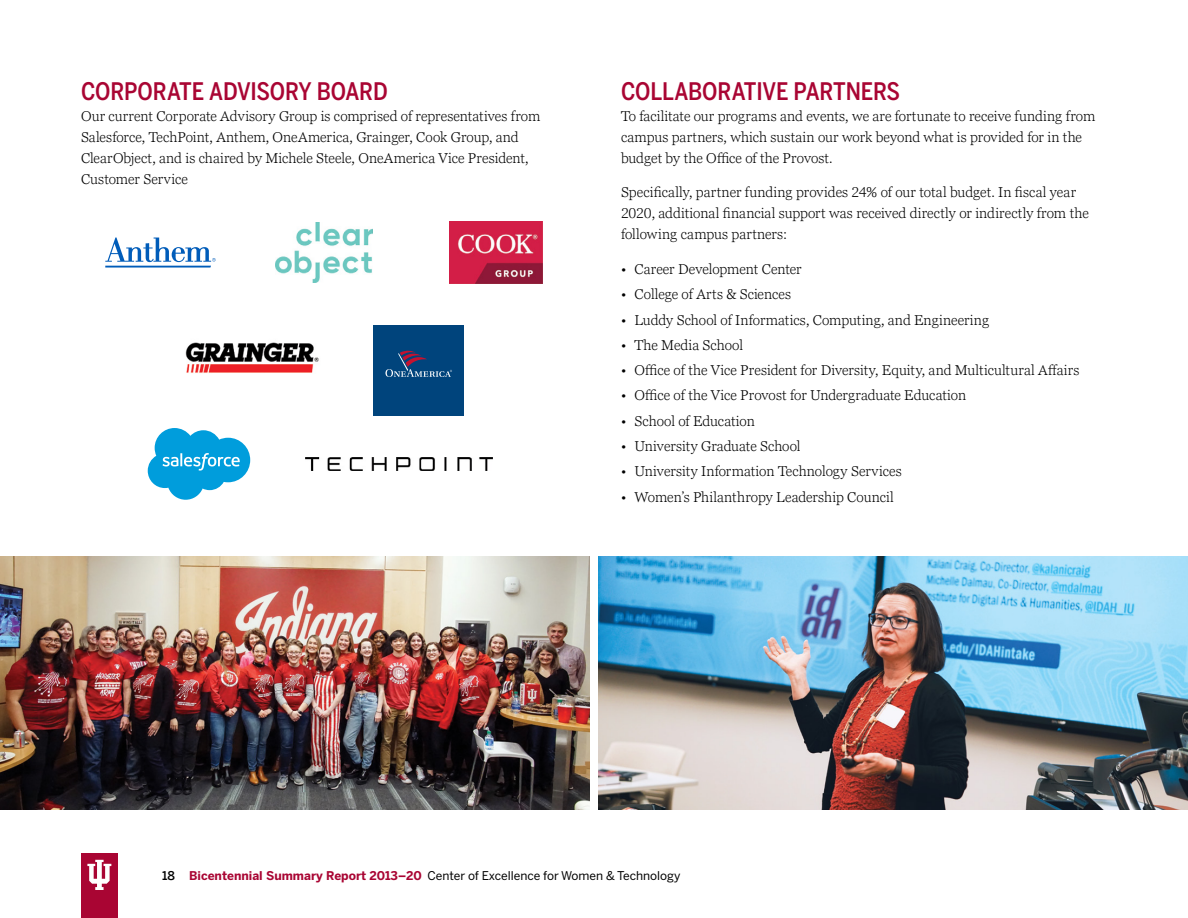
<style>
.page{position:relative;width:1188px;height:918px;background:#fff}
.page>*{position:absolute;margin:0;border:0;box-sizing:border-box;transform-origin:0 0}
.Subhead_style__Red{font:500 24px "Benton Sans Cond";letter-spacing:-.01em;color:#a90533}
.Main_body_text{font:300 14.25px/21px "Georgia Pro";letter-spacing:.005em;color:#000}
.Bullet_List__Body_Te{font:300 14.25px "Georgia Pro";color:#000}
.t1{font:12px "Benton Sans";color:#000}
.s1{font-weight:500}
.s2{font-weight:700;color:#a90533}
</style>
<div class="page">
<div style="left:81px;top:854px;width:37px;height:64px;background:#a90533"></div>
<svg style="left:87px;top:860px;width:24px;height:30px"></svg>
<img style="left:0;top:557px;width:590px;height:253px">
<img style="left:598px;top:557px;width:590px;height:253px">
<svg style="left:148px;top:428px;width:102px;height:72px"></svg>
<img style="left:306px;top:457px;width:186px;height:14px">
<div style="left:373px;top:326px;width:91px;height:90px;background:#00447c"></div>
<svg style="left:385px;top:350px;width:67px;height:27px"></svg>
<img style="left:185px;top:342px;width:134px;height:31px">
<svg style="left:105px;top:237px;width:111px;height:31px"></svg>
<img style="left:449px;top:222px;width:94px;height:61px">
<img style="left:276px;top:223px;width:96px;height:59px">
<h2 class="Subhead_style__Red" style="left:81px;top:76px;width:308px">CORPORATE ADVISORY BOARD</h2>
<p class="Main_body_text" style="left:81px;top:106px;width:461px">Our current Corporate Advisory Group is comprised of representatives from Salesforce, TechPoint, Anthem, OneAmerica, Grainger, Cook Group, and ClearObject, and is chaired by Michele Steele, OneAmerica Vice President, Customer Service</p>
<h2 class="Subhead_style__Red" style="left:621px;top:76px;width:281px">COLLABORATIVE PARTNERS</h2>
<p class="Main_body_text" style="left:621px;top:106px;width:476px">To facilitate our programs and events, we are fortunate to receive funding from campus partners, which sustain our work beyond what is provided for in the budget by the Office of the Provost.</p>
<p class="Main_body_text" style="left:621px;top:183px;width:469px">Specifically, partner funding provides 24% of our total budget. In fiscal year<br>2020, additional financial support was received directly or indirectly from the following campus partners:</p>
<p class="Bullet_List__Body_Te" style="left:621px;top:261px;width:182px">• Career Development Center</p>
<p class="Bullet_List__Body_Te" style="left:621px;top:286px;width:172px">• College of Arts &amp; Sciences</p>
<p class="Bullet_List__Body_Te" style="left:621px;top:311px;width:370px">• Luddy School of Informatics, Computing, and Engineering</p>
<p class="Bullet_List__Body_Te" style="left:621px;top:337px;width:124px">• The Media School</p>
<p class="Bullet_List__Body_Te" style="left:621px;top:362px;width:460px">• Office of the Vice President for Diversity, Equity, and Multicultural Affairs</p>
<p class="Bullet_List__Body_Te" style="left:621px;top:387px;width:347px">• Office of the Vice Provost for Undergraduate Education</p>
<p class="Bullet_List__Body_Te" style="left:621px;top:413px;width:135px">• School of Education</p>
<p class="Bullet_List__Body_Te" style="left:621px;top:438px;width:181px">• University Graduate School</p>
<p class="Bullet_List__Body_Te" style="left:621px;top:463px;width:282px">• University Information Technology Services</p>
<p class="Bullet_List__Body_Te" style="left:621px;top:489px;width:274px">• Women’s Philanthropy Leadership Council</p>
<p class="t1" style="left:162px;top:868px;width:520px"><span class="s1">18</span> <span class="s2">Bicentennial Summary Report 2013–20</span> Center of Excellence for Women &amp; Technology</p>
</div>
